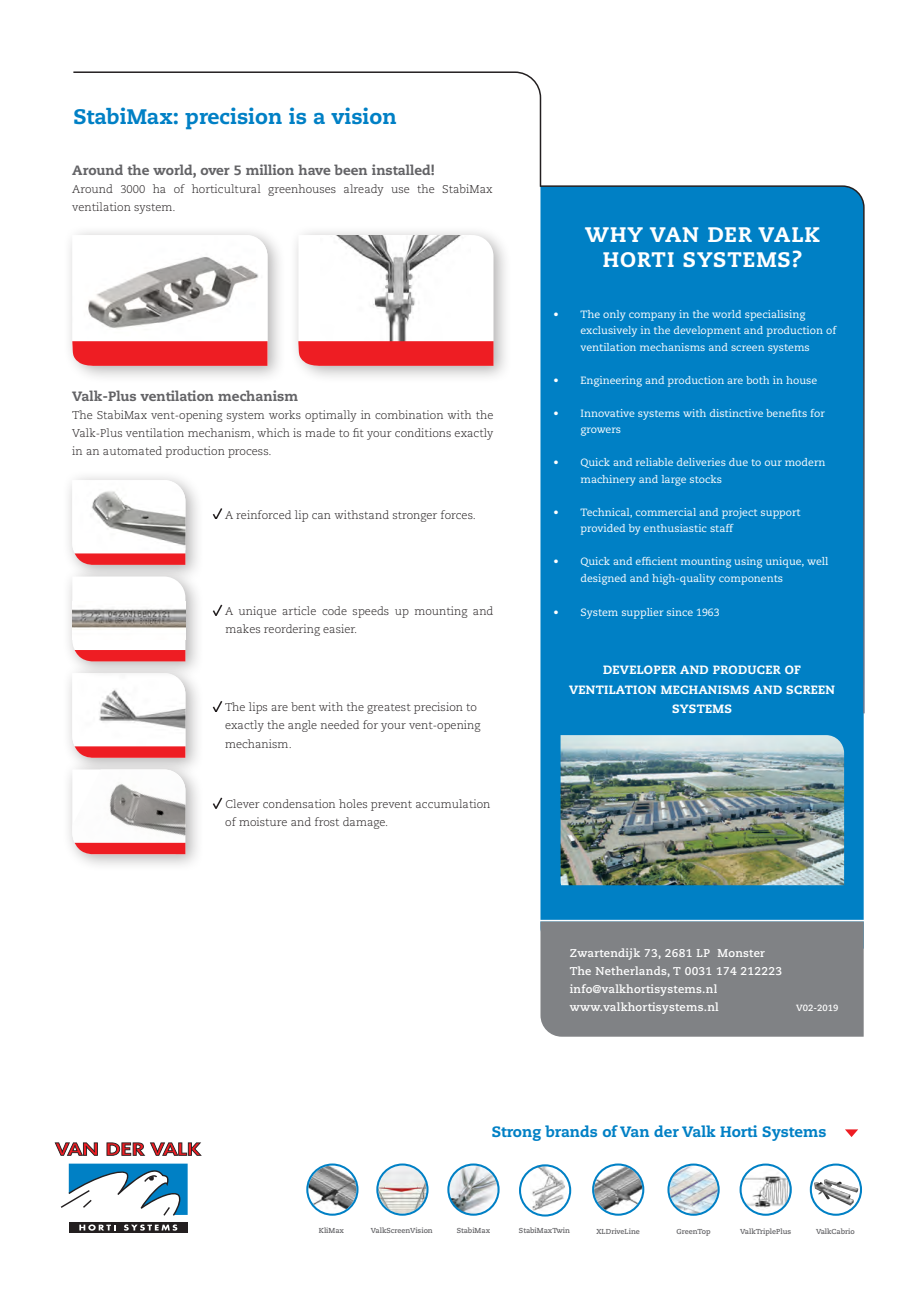
<style>
.page{position:relative;width:919px;height:1289px;background:#fff}
.page>*{position:absolute;margin:0;border:0;box-sizing:border-box;transform-origin:0 0}
.t1{font:800 21px "Caecilia LT Std";color:#0080c5}
.t2{font:800 21px/25.2px "Caecilia LT Std";letter-spacing:.05em;color:#fff;text-align:center}
.t3{font:800 15px "Caecilia LT Std";color:#0080c5}
.t4{font:800 13.5px "Caecilia LT Std";color:#636366}
.t5{font:800 12px/19.5px "Caecilia LT Std";letter-spacing:.025em;color:#fff;text-align:center}
.t6{font:300 11.25px/18px "Caecilia LT Std";color:#231f20}
.t7{font:700 11.25px "Caecilia LT Std";letter-spacing:.025em;color:#fff}
.t8{font:10.5px/16.5px "Caecilia LT Std";color:#fff}
.t9{font:700 9px "Caecilia LT Std";color:#fff}
.t10{font:700 7.2px "Caecilia LT Std";color:#636366}
</style>
<div class="page">
<div style="left:540px;top:715px;width:323px;height:204px;background:#0080c5"></div>
<div style="left:540px;top:921px;width:323px;height:115px;background:#808285"></div>
<svg style="left:55px;top:1142px;width:43px;height:13px"></svg>
<svg style="left:106px;top:1142px;width:95px;height:13px"></svg>
<div style="left:69px;top:1222px;width:119px;height:10px;background:#231f20"></div>
<svg style="left:61px;top:1163px;width:127px;height:52px"></svg>
<svg style="left:79px;top:1224px;width:36px;height:6px"></svg>
<svg style="left:124px;top:1224px;width:53px;height:6px"></svg>
<svg style="left:845px;top:1129px;width:13px;height:8px"></svg>
<img style="left:378px;top:1165px;width:48px;height:48px;border-radius:24px">
<div style="left:376px;top:1163px;width:52px;height:52px;border:2px solid #0080c5;border-radius:50%"></div>
<img style="left:308px;top:1165px;width:48px;height:48px;border-radius:24px">
<div style="left:306px;top:1163px;width:52px;height:52px;border:2px solid #0080c5;border-radius:50%"></div>
<img style="left:594px;top:1165px;width:48px;height:48px;border-radius:24px">
<div style="left:592px;top:1163px;width:52px;height:52px;border:2px solid #0080c5;border-radius:50%"></div>
<img style="left:669px;top:1165px;width:48px;height:48px;border-radius:24px">
<div style="left:667px;top:1163px;width:52px;height:52px;border:2px solid #0080c5;border-radius:50%"></div>
<img style="left:448px;top:1164px;width:50px;height:50px;border-radius:25px">
<div style="left:447px;top:1163px;width:52px;height:52px;border:2px solid #0080c5;border-radius:50%"></div>
<img style="left:741px;top:1165px;width:48px;height:48px;border-radius:24px">
<div style="left:739px;top:1163px;width:52px;height:52px;border:2px solid #0080c5;border-radius:50%"></div>
<img style="left:812px;top:1173px;width:47px;height:35px">
<div style="left:809px;top:1163px;width:53px;height:52px;border:2px solid #0080c5;border-radius:50%"></div>
<svg style="left:520px;top:1165px;width:50px;height:50px"></svg>
<img style="left:530px;top:1166px;width:37px;height:45px">
<div style="left:519px;top:1164px;width:52px;height:52px;border:2px solid #0080c5;border-radius:50%"></div>
<img style="left:560px;top:735px;width:284px;height:150px">
<div style="left:540px;top:185px;width:325px;height:530px;background:#0080c5"></div>
<div style="left:62px;top:469px;width:142px;height:114px;background:#231f20;opacity:.35"></div>
<svg style="left:213px;top:508px;width:9px;height:10px"></svg>
<div style="left:62px;top:662px;width:142px;height:114px;background:#231f20;opacity:.35"></div>
<svg style="left:213px;top:701px;width:9px;height:10px"></svg>
<div style="left:62px;top:566px;width:142px;height:113px;background:#231f20;opacity:.35"></div>
<svg style="left:213px;top:604px;width:9px;height:11px"></svg>
<div style="left:62px;top:759px;width:142px;height:113px;background:#231f20;opacity:.35"></div>
<svg style="left:213px;top:797px;width:9px;height:11px"></svg>
<div style="left:62px;top:224px;width:224px;height:160px;background:#231f20;opacity:.35"></div>
<svg style="left:72px;top:235px;width:195px;height:131px"></svg>
<div style="left:288px;top:224px;width:224px;height:160px;background:#231f20;opacity:.35"></div>
<svg style="left:298px;top:235px;width:195px;height:131px"></svg>
<svg style="left:72px;top:480px;width:113px;height:85px"></svg>
<svg style="left:72px;top:576px;width:113px;height:85px"></svg>
<svg style="left:72px;top:673px;width:113px;height:85px"></svg>
<svg style="left:72px;top:769px;width:113px;height:85px"></svg>
<svg style="left:73px;top:71px;width:469px;height:117px"></svg>
<p class="t1" style="left:73px;top:104px;width:325px">StabiMax: precision is a vision</p>
<p class="t4" style="left:72px;top:161px;width:364px">Around the world, over 5 million have been installed!</p>
<p class="t6" style="left:72px;top:180px;width:422px">Around 3000 ha of horticultural greenhouses already use the StabiMax</p>
<p class="t6" style="left:72px;top:198px;width:105px">ventilation system.</p>
<p class="t4" style="left:72px;top:388px;width:227px">Valk-Plus ventilation mechanism</p>
<p class="t6" style="left:72px;top:406px;width:422px;text-align:justify">The StabiMax vent-opening system works optimally in combination with the Valk-Plus ventilation mechanism, which is made to fit your conditions exactly in an automated production process.</p>
<p class="t6" style="left:225px;top:506px;width:252px">A reinforced lip can withstand stronger forces.</p>
<p class="t6" style="left:225px;top:602px;width:270px">A unique article code speeds up mounting and makes reordering easier.</p>
<p class="t6" style="left:225px;top:699px;width:257px">The lips are bent with the greatest precision to exactly the angle needed for your vent-opening mechanism.</p>
<p class="t6" style="left:225px;top:795px;width:267px">Clever condensation holes prevent accumulation of moisture and frost damage.</p>
<p class="t2" style="left:585px;top:222px;width:236px">WHY VAN DER VALK<br>HORTI SYSTEMS?</p>
<p class="t8" style="left:580px;top:306px;width:257px;text-indent:-27px">• The only company in the world specialising exclusively in the development and production of ventilation mechanisms and screen systems</p>
<p class="t8" style="left:553px;top:372px;width:265px">• Engineering and production are both in house</p>
<p class="t8" style="left:580px;top:405px;width:246px;text-indent:-27px">• Innovative systems with distinctive benefits for growers</p>
<p class="t8" style="left:580px;top:454px;width:246px;text-indent:-27px">• Quick and reliable deliveries due to our modern machinery and large stocks</p>
<p class="t8" style="left:580px;top:504px;width:222px;text-indent:-27px">• Technical, commercial and project support provided by enthusiastic staff</p>
<p class="t8" style="left:580px;top:553px;width:249px;text-indent:-27px">• Quick and efficient mounting using unique, well designed and high-quality components</p>
<p class="t8" style="left:553px;top:604px;width:168px">• System supplier since 1963</p>
<p class="t5" style="left:569px;top:660px;width:267px">DEVELOPER AND PRODUCER OF<br>VENTILATION MECHANISMS AND SCREEN<br>SYSTEMS</p>
<p class="t7" style="left:569px;top:946px;width:197px">Zwartendijk 73, 2681 LP Monster</p>
<p class="t7" style="left:569px;top:964px;width:214px">The Netherlands, T 0031 174 212223</p>
<p class="t7" style="left:569px;top:982px;width:149px">info@valkhortisystems.nl</p>
<p class="t7" style="left:569px;top:1000px;width:150px">www.valkhortisystems.nl</p>
<p class="t9" style="left:796px;top:1002px;width:44px">V02-2019</p>
<p class="t3" style="left:491px;top:1122px;width:336px">Strong brands of Van der Valk Horti Systems</p>
<p class="t10" style="left:319px;top:1226px;width:27px">KliMax</p>
<p class="t10" style="left:371px;top:1226px;width:63px">ValkScreenVision</p>
<p class="t10" style="left:456px;top:1226px;width:35px">StabiMax</p>
<p class="t10" style="left:519px;top:1226px;width:52px">StabiMaxTwin</p>
<p class="t10" style="left:596px;top:1226px;width:45px">XLDriveLine</p>
<p class="t10" style="left:676px;top:1226px;width:36px">GreenTop</p>
<p class="t10" style="left:740px;top:1226px;width:53px">ValkTriplePlus</p>
<p class="t10" style="left:816px;top:1226px;width:40px">ValkCabrio</p>
</div>
